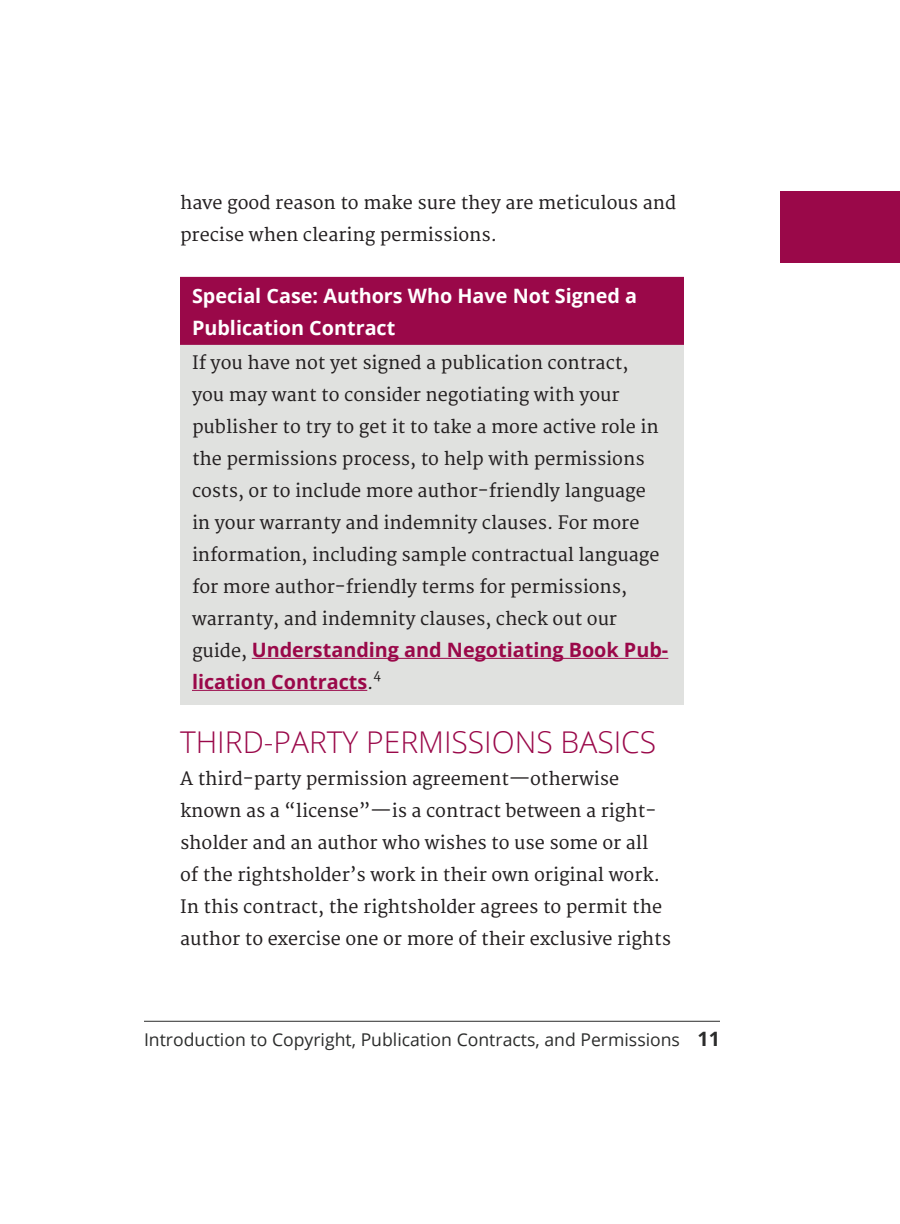
<style>
.page{position:relative;width:900px;height:1224px;background:#fff}
.page>*{position:absolute;margin:0;border:0;box-sizing:border-box;transform-origin:0 0}
.t1{font:300 30px "Open Sans";color:#9a0849}
.Block_3{font:700 19.8px/32px "Open Sans";color:#9a0849}
.Subheader_White{font:700 19.8px/32px "Open Sans";color:#fff}
.Block_3-2{font:18px/32px "Merriweather";color:#231f20}
.No_Indent{font:18px/32px "Merriweather";color:#231f20}
.t2{font:17.6px "Open Sans";color:#2b2c2b}
.Block_3-3{font:12.6px "Merriweather";color:#231f20}
.s1{font-family:"Merriweather";font-weight:400;font-size:18px;color:#231f20}
.s2{font-weight:700;font-size:19.8px}
</style>
<div class="page">
<hr style="left:144px;top:1021px;width:576px;height:1px;background:#2b2c2b">
<div style="left:780px;top:191px;width:120px;height:72px;background:#9a0849"></div>
<div style="left:180px;top:344px;width:504px;height:360px;background:#e0e1df"></div>
<div style="left:180px;top:277px;width:504px;height:68px;background:#9a0849"></div>
<hr style="left:252px;top:658px;width:416px;height:1px;background:#9a0849">
<hr style="left:192px;top:690px;width:175px;height:1px;background:#9a0849">
<p class="Block_3-2" style="left:180px;top:187px;width:498px">have good reason to make sure they are meticulous and precise when clearing permissions.</p>
<p class="Subheader_White" style="left:192px;top:279px;width:447px">Special Case: Authors Who Have Not Signed a<br>Publication Contract</p>
<p class="Block_3-2" style="left:192px;top:347px;width:469px">If you have not yet signed a publication contract, you may want to consider negotiating with your publisher to try to get it to take a more active role in the permissions process, to help with permissions costs, or to include more author-friendly language in your warranty and indemnity clauses. For more information, including sample contractual language for more author-friendly terms for permissions, warranty, and indemnity clauses, check out our</p>
<p class="Block_3" style="left:192px;top:633px;width:478px"><span class="s1">guide,</span> Understanding and Negotiating Book Pub&shy;lication Contracts<span class="s1">.</span></p>
<p class="Block_3-3" style="left:374px;top:667px;width:9px">4</p>
<p class="t1" style="left:180px;top:721px;width:478px">THIRD-PARTY PERMISSIONS BASICS</p>
<p class="No_Indent" style="left:180px;top:763px;width:493px">A third-party permission agreement—otherwise known as a “license”—is a contract between a right&shy;sholder and an author who wishes to use some or all<br>of the rightsholder’s work in their own original work.<br>In this contract, the rightsholder agrees to permit the author to exercise one or more of their exclusive rights</p>
<p class="t2" style="left:144px;top:1027px;width:578px">Introduction to Copyright, Publication Contracts, and Permissions <span class="s2">11</span></p>
</div>
